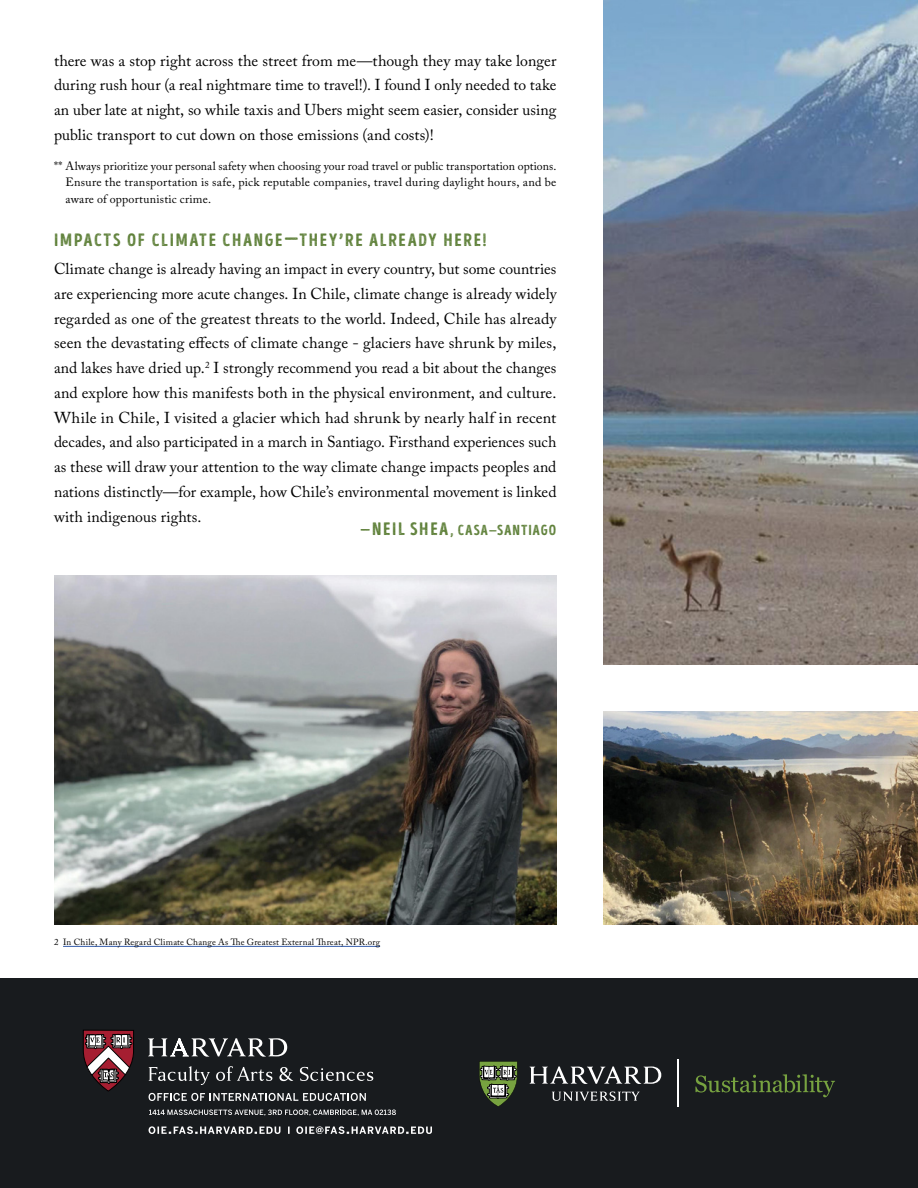
<style>
.page{position:relative;width:918px;height:1188px;background:#fff}
.page>*{position:absolute;margin:0;border:0;box-sizing:border-box;transform-origin:0 0}
.try{font:17.85px "Intro Head H H2 Base";letter-spacing:.1em;color:#53772b}
.TOP_LINE{font:15.75px/24.8px "Adobe Caslon Pro";letter-spacing:.005em;color:#000;text-align:justify}
.TOP_LINE-2{font:14.55px "Intro Head H H2 Base";letter-spacing:.08em;color:#53772b}
.TOP_LINE-3{font:12px/16.5px "Adobe Caslon Pro";letter-spacing:.02em;color:#000;text-align:justify}
.try-2{font:9px "Adobe Caslon Pro";letter-spacing:.025em;color:#000}
.s1{font-size:25.5px}
.s2{font-size:20.4px}
.s3{font-size:18px}
</style>
<div class="page">
<hr style="left:63px;top:946px;width:317px;height:1px;background:#355caa">
<div style="left:0;top:978px;width:918px;height:210px;background:#181b1e"></div>
<svg style="left:149px;top:1066px;width:61px;height:19px"></svg>
<svg style="left:216px;top:1066px;width:56px;height:15px"></svg>
<svg style="left:279px;top:1067px;width:14px;height:14px"></svg>
<svg style="left:300px;top:1067px;width:73px;height:14px"></svg>
<svg style="left:148px;top:1038px;width:139px;height:19px"></svg>
<svg style="left:83px;top:1029px;width:51px;height:63px"></svg>
<svg style="left:149px;top:1093px;width:217px;height:8px"></svg>
<svg style="left:149px;top:1110px;width:247px;height:6px"></svg>
<svg style="left:149px;top:1126px;width:283px;height:8px"></svg>
<svg style="left:695px;top:1074px;width:140px;height:23px"></svg>
<hr style="left:677px;top:1059px;width:1px;height:48px;background:#fff">
<svg style="left:552px;top:1092px;width:88px;height:9px"></svg>
<svg style="left:530px;top:1067px;width:131px;height:17px"></svg>
<svg style="left:479px;top:1061px;width:38px;height:46px"></svg>
<img style="left:604px;top:712px;width:314px;height:212px">
<img style="left:54px;top:576px;width:502px;height:348px">
<img style="left:604px;top:0;width:314px;height:665px">
<p class="TOP_LINE" style="left:54px;top:48px;width:504px">there was a stop right across the street from me—though they may take longer during rush hour (a real nightmare time to travel!). I found I only needed to take an uber late at night, so while taxis and Ubers might seem easier, consider using public transport to cut down on those emissions (and costs)!</p>
<p class="TOP_LINE-3" style="left:65px;top:157px;width:493px;text-indent:-11px">** Always prioritize your personal safety when choosing your road travel or public transportation options.<br>Ensure the transportation is safe, pick reputable companies, travel during daylight hours, and be aware of opportunistic crime.</p>
<p class="try" style="left:54px;top:229px;width:434px">IMPACTS OF CLIMATE CHANGE<span class="s1">—</span>THEY<span class="s2">’</span>RE ALREADY HERE!</p>
<p class="TOP_LINE" style="left:54px;top:256px;width:504px">Climate change is already having an impact in every country, but some countries are experiencing more acute changes. In Chile, climate change is already widely regarded as one of the greatest threats to the world. Indeed, Chile has already seen the devastating effects of climate change - glaciers have shrunk by miles, and lakes have dried up.<sup>2</sup> I strongly recommend you read a bit about the changes and explore how this manifests both in the physical environment, and culture.<br>While in Chile, I visited a glacier which had shrunk by nearly half in recent decades, and also participated in a march in Santiago. Firsthand experiences such as these will draw your attention to the way climate change impacts peoples and nations distinctly—for example, how Chile’s environmental movement is linked with indigenous rights.</p>
<p class="TOP_LINE-2" style="left:360px;top:521px;width:198px"><span class="s3">—NEIL SHEA</span>, CASA—SANTIAGO</p>
<p class="try-2" style="left:54px;top:937px;width:328px">2 In Chile, Many Regard Climate Change As The Greatest External Threat, NPR.org</p>
</div>
